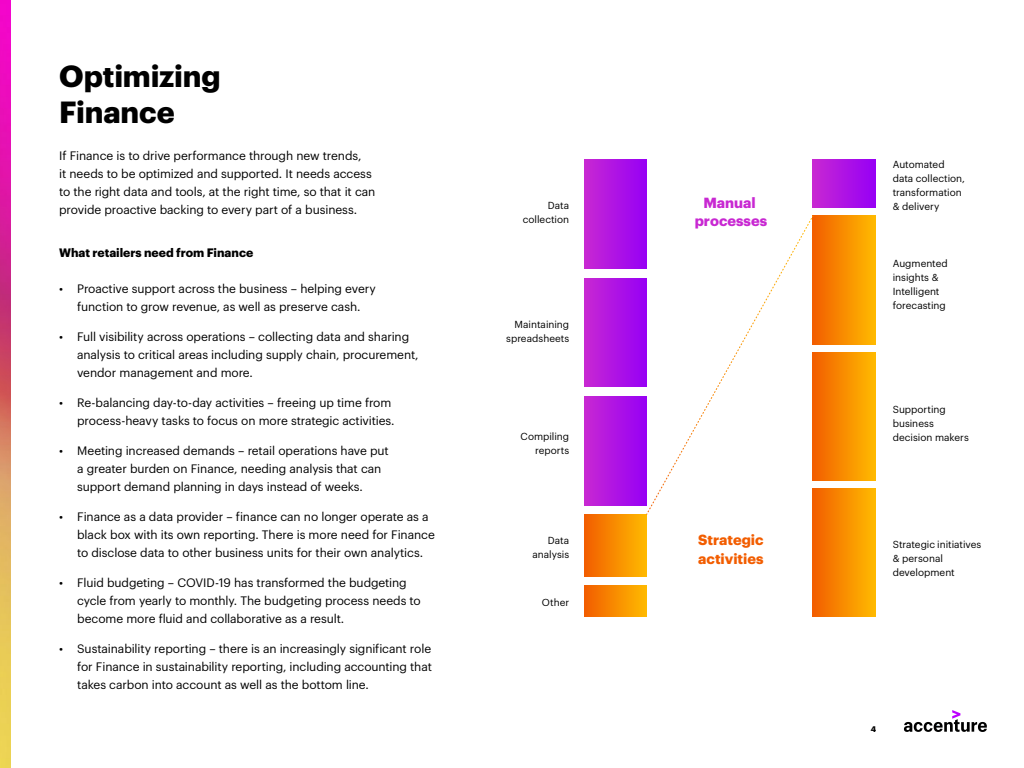
<style>
.page{position:relative;width:1024px;height:768px;background:#fff}
.page>*{position:absolute;margin:0;border:0;box-sizing:border-box;transform-origin:0 0}
.t1{font:700 30px "Graphik";letter-spacing:-.005em;color:#000}
.t2{font:700 14.4px/18.6px "Graphik";color:#f25d00}
.t3{font:700 14.4px/18.6px "Graphik";color:#c828d2;text-align:center}
.t4{font:12px/18px "Graphik";letter-spacing:-.005em;color:#000}
.t5{font:700 12px "Graphik";color:#000}
.t6{font:10px/14px "Graphik";color:#000}
.t7{font:700 8px "Graphik";color:#000}
</style>
<div class="page">
<img style="left:0;top:0;width:11px;height:768px">
<div style="left:585px;top:586px;width:62px;height:31px;background:linear-gradient(to right,#f25f00,#ffb900)"></div>
<div style="left:585px;top:514px;width:62px;height:62px;background:linear-gradient(to right,#f25f00,#ffb900)"></div>
<div style="left:585px;top:396px;width:62px;height:109px;background:linear-gradient(to right,#c727d3,#9700f5)"></div>
<div style="left:585px;top:278px;width:62px;height:109px;background:linear-gradient(to right,#c727d3,#9700f5)"></div>
<div style="left:585px;top:160px;width:62px;height:109px;background:linear-gradient(to right,#c727d3,#9700f5)"></div>
<div style="left:813px;top:489px;width:62px;height:128px;background:linear-gradient(to right,#f25e00,#ffb900)"></div>
<div style="left:813px;top:352px;width:62px;height:128px;background:linear-gradient(to right,#f25e00,#ffb900)"></div>
<div style="left:813px;top:216px;width:62px;height:128px;background:linear-gradient(to right,#f25e00,#ffb900)"></div>
<div style="left:813px;top:160px;width:62px;height:48px;background:linear-gradient(to right,#c728d2,#9800f5)"></div>
<svg style="left:647px;top:217px;width:166px;height:296px"></svg>
<svg style="left:904px;top:710px;width:83px;height:22px"></svg>
<h2 class="t1" style="left:59px;top:53px;width:163px">Optimizing</h2>
<h2 class="t1" style="left:59px;top:89px;width:117px">Finance</h2>
<p class="t4" style="left:59px;top:145px;width:318px">If Finance is to drive performance through new trends,<br>it needs to be optimized and supported. It needs access to the right data and tools, at the right time, so that it can provide proactive backing to every part of a business.</p>
<p class="t5" style="left:59px;top:244px;width:196px">What retailers need from Finance</p>
<p class="t4" style="left:59px;top:279px;width:318px;text-align:center">• Proactive support across the business – helping every function to grow revenue, as well as preserve cash.</p>
<p class="t4" style="left:77px;top:327px;width:343px;text-indent:-18px">• Full visibility across operations – collecting data and sharing analysis to critical areas including supply chain, procurement, vendor management and more.</p>
<p class="t4" style="left:59px;top:393px;width:337px;text-align:right">• Re-balancing day-to-day activities – freeing up time from process-heavy tasks to focus on more strategic activities.</p>
<p class="t4" style="left:77px;top:441px;width:313px;text-indent:-18px">• Meeting increased demands – retail operations have put a greater burden on Finance, needing analysis that can support demand planning in days instead of weeks.</p>
<p class="t4" style="left:77px;top:507px;width:359px;text-indent:-18px">• Finance as a data provider – finance can no longer operate as a black box with its own reporting. There is more need for Finance to disclose data to other business units for their own analytics.</p>
<p class="t4" style="left:77px;top:573px;width:345px;text-indent:-18px">• Fluid budgeting – COVID-19 has transformed the budgeting cycle from yearly to monthly. The budgeting process needs to become more fluid and collaborative as a result.</p>
<p class="t4" style="left:77px;top:639px;width:356px;text-align:justify;text-indent:-18px">• Sustainability reporting – there is an increasingly significant role for Finance in sustainability reporting, including accounting that takes carbon into account as well as the bottom line.</p>
<p class="t6" style="left:523px;top:198px;width:48px;text-align:right">Data collection</p>
<p class="t6" style="left:506px;top:317px;width:65px;text-align:right">Maintaining spreadsheets</p>
<p class="t6" style="left:521px;top:429px;width:50px;text-align:right">Compiling reports</p>
<p class="t3" style="left:695px;top:192px;width:74px">Manual processes</p>
<p class="t6" style="left:893px;top:157px;width:74px">Automated data collection, transformation &amp; delivery</p>
<p class="t6" style="left:893px;top:256px;width:57px">Augmented insights &amp;</p>
<p class="t6" style="left:893px;top:284px;width:55px">Intelligent forecasting</p>
<p class="t6" style="left:893px;top:401px;width:78px">Supporting business decision makers</p>
<p class="t2" style="left:698px;top:530px;width:67px">Strategic activities</p>
<p class="t6" style="left:532px;top:533px;width:38px;text-align:right">Data analysis</p>
<p class="t6" style="left:893px;top:537px;width:90px">Strategic initiatives &amp; personal development</p>
<p class="t6" style="left:542px;top:595px;width:29px">Other</p>
<p class="t7" style="left:871px;top:723px;width:7px">4</p>
</div>
